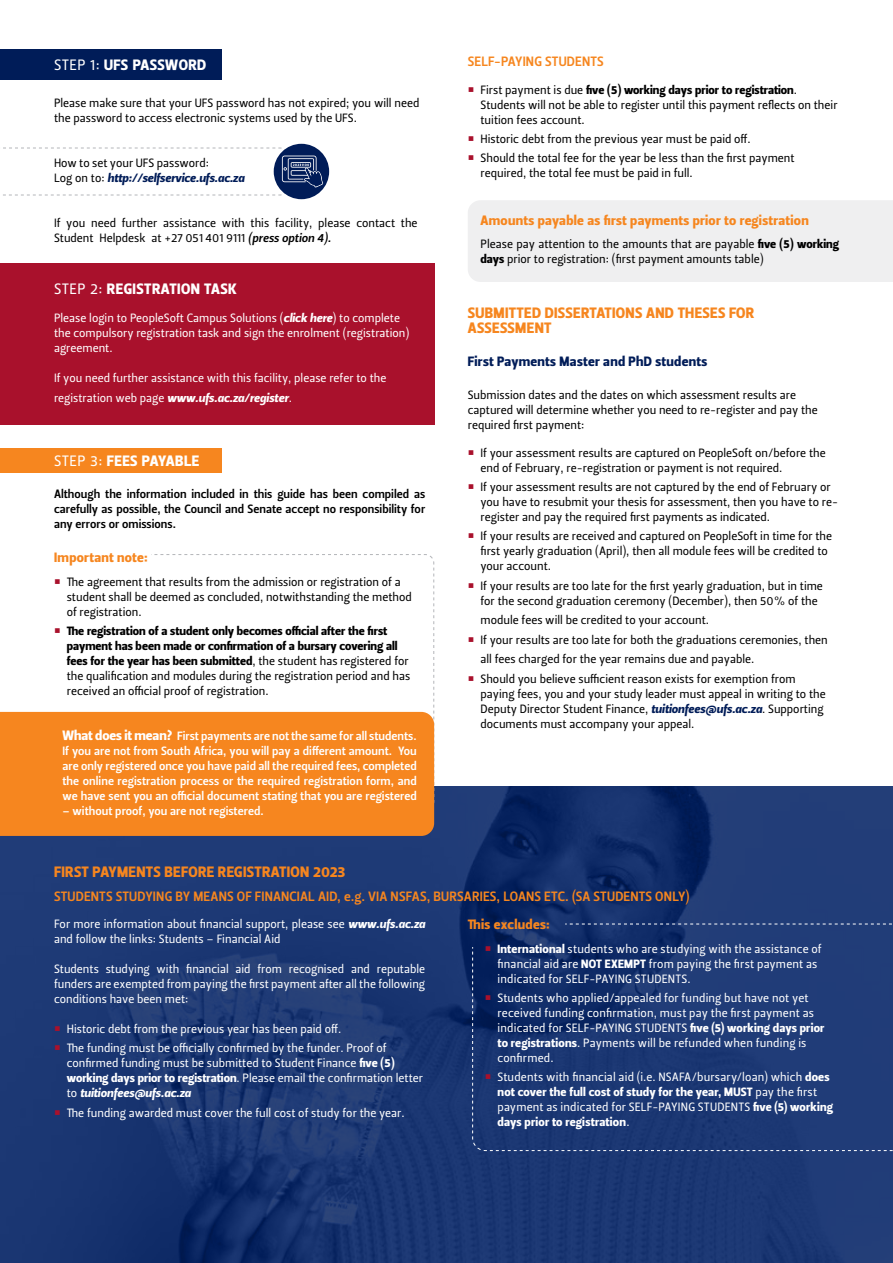
<style>
.page{position:relative;width:893px;height:1263px;background:#fff}
.page>*{position:absolute;margin:0;border:0;box-sizing:border-box;transform-origin:0 0}
.t1{font:15px/15px "Leitura Sans Grot 4";letter-spacing:.02em;color:#f6861f}
.t2{font:15px "Leitura Sans Grot 4";letter-spacing:.03em;color:#fff}
.t3{font:13.5px "Leitura Sans Grot 3";letter-spacing:.01em;color:#f6861f}
.t4{font:13.5px "Leitura Sans Grot 4";letter-spacing:.025em;color:#f6861f}
.t5{font:13.5px "Leitura Sans Grot 4";letter-spacing:.025em;color:#001c58}
.t6{font:12px/15px "Leitura Sans Grot 2";color:#000}
.t7{font:12px/15px "Leitura Sans Grot 2";color:#fff}
.t8{font:12px/15px "Leitura Sans Grot 3";color:#fff;text-align:justify}
.t9{font:12px/15px "Leitura Sans Grot 4";color:#000}
.t10{font:12px/15px "Leitura Sans Grot 3";color:#000;text-align:justify}
.t11{font:12px "Leitura Sans Grot 4";letter-spacing:.015em;color:#fff}
.t12{font:12px "Leitura Sans Italic 4";color:#fff}
.t13{font:12px "Leitura Sans Italic 4";letter-spacing:-.005em;color:#001c58}
.s1{font-family:"Leitura Sans Grot 2"}
.s2{font-family:"Leitura Sans Grot 2";color:#000}
.s3{font-family:"Leitura Sans Italic 3"}
.s4{font-family:"Leitura Sans Italic 4"}
.s5{font-family:"Leitura Sans Grot 4";font-size:13.5px}
.s6{font-family:"Leitura Sans Grot 4"}
.s7{font-family:"Leitura Sans Italic 4";color:#001c58}
</style>
<div class="page">
<img style="left:0;top:787px;width:893px;height:476px">
<div style="left:468px;top:200px;width:425px;height:82px;background:#efeff0"></div>
<svg style="left:472px;top:923px;width:421px;height:228px;background:#1b3772"></svg>
<svg style="left:0;top:554px;width:435px;height:257px"></svg>
<div style="left:0;top:449px;width:221px;height:24px;background:#f6861f"></div>
<div style="left:0;top:50px;width:221px;height:30px;background:#001c58"></div>
<div style="left:0;top:263px;width:434px;height:161px;background:#a9112c"></div>
<div style="left:0;top:712px;width:434px;height:124px;background:#f6861f"></div>
<div style="left:274px;top:144px;width:55px;height:55px;background:#001c58;border-radius:50%"></div>
<svg style="left:3px;top:147px;width:320px;height:49px"></svg>
<svg style="left:0;top:554px;width:421px;height:30px"></svg>
<svg style="left:55px;top:628px;width:5px;height:5px"></svg>
<svg style="left:55px;top:1026px;width:5px;height:5px"></svg>
<svg style="left:55px;top:1045px;width:5px;height:5px"></svg>
<svg style="left:55px;top:1110px;width:5px;height:4px"></svg>
<svg style="left:486px;top:946px;width:4px;height:5px"></svg>
<svg style="left:486px;top:995px;width:4px;height:5px"></svg>
<svg style="left:486px;top:1074px;width:4px;height:5px"></svg>
<p class="t2" style="left:54px;top:55px;width:154px"><span class="s1">STEP 1:</span> UFS PASSWORD</p>
<p class="t6" style="left:54px;top:96px;width:367px">Please make sure that your UFS password has not expired; you will need the password to access electronic systems used by the UFS.</p>
<p class="t6" style="left:54px;top:156px;width:157px">How to set your UFS password:</p>
<p class="t13" style="left:54px;top:170px;width:192px"><span class="s2">Log on to:</span> http://selfservice.ufs.ac.za</p>
<p class="t6" style="left:54px;top:216px;width:365px">If you need further assistance with this facility, please contact the<br>Student Helpdesk at +27 051 401 9111 <span class="s3">(press option 4).</span></p>
<p class="t2" style="left:54px;top:279px;width:184px"><span class="s1">STEP 2:</span> REGISTRATION TASK</p>
<p class="t7" style="left:54px;top:311px;width:357px">Please login to PeopleSoft Campus Solutions (<span class="s4">click here</span>) to complete the compulsory registration task and sign the enrolment (registration) agreement.</p>
<p class="t7" style="left:54px;top:371px;width:334px">If you need further assistance with this facility, please refer to the</p>
<p class="t12" style="left:54px;top:390px;width:239px"><span class="s1">registration web page</span> www.ufs.ac.za/register<span class="s1">.</span></p>
<p class="t2" style="left:54px;top:451px;width:147px"><span class="s1">STEP 3:</span> FEES PAYABLE</p>
<p class="t10" style="left:54px;top:486px;width:373px">Although the information included in this guide has been compiled as carefully as possible, the Council and Senate accept no responsibility for any errors or omissions.</p>
<p class="t4" style="left:54px;top:549px;width:95px">Important note:</p>
<p class="t6" style="left:67px;top:574px;width:347px">The agreement that results from the admission or registration of a student shall be deemed as concluded, notwithstanding the method of registration.</p>
<p class="t9" style="left:67px;top:624px;width:343px">The registration of a student only becomes official after the first payment has been made or confirmation of a bursary covering all fees for the year has been submitted<span class="s1">, the student has registered for</span></p>
<p class="t6" style="left:67px;top:669px;width:345px">the qualification and modules during the registration period and has received an official proof of registration.</p>
<p class="t8" style="left:63px;top:728px;width:356px"><span class="s5">What does it mean?</span> First payments are not the same for all students.<br>If you are not from South Africa, you will pay a different amount. You are only registered once you have paid all the required fees, completed the online registration process or the required registration form, and we have sent you an official document stating that you are registered</p>
<p class="t8" style="left:63px;top:803px;width:203px">– without proof, you are not registered.</p>
<p class="t1" style="left:54px;top:864px;width:293px">FIRST PAYMENTS BEFORE REGISTRATION 2023</p>
<p class="t3" style="left:468px;top:52px;width:138px">SELF-PAYING STUDENTS</p>
<p class="t9" style="left:480px;top:82px;width:318px"><span class="s1">First payment is due</span> five (5) working days prior to registration<span class="s1">.</span></p>
<p class="t6" style="left:480px;top:97px;width:359px">Students will not be able to register until this payment reflects on their tuition fees account.</p>
<p class="t6" style="left:480px;top:129px;width:316px;line-height:19.2px">Historic debt from the previous year must be paid off.<br>Should the total fee for the year be less than the first payment</p>
<p class="t6" style="left:480px;top:166px;width:214px">required, the total fee must be paid in full.</p>
<p class="t4" style="left:480px;top:211px;width:330px">Amounts payable as first payments prior to registration</p>
<p class="t6" style="left:480px;top:237px;width:360px">Please pay attention to the amounts that are payable <span class="s6">five (5) working days</span> prior to registration: (first payment amounts table)</p>
<p class="t1" style="left:468px;top:306px;width:288px">SUBMITTED DISSERTATIONS AND THESES FOR<br>ASSESSMENT</p>
<p class="t5" style="left:468px;top:352px;width:241px">First Payments Master and PhD students</p>
<p class="t6" style="left:468px;top:388px;width:351px">Submission dates and the dates on which assessment results are captured will determine whether you need to re-register and pay the required first payment:</p>
<p class="t6" style="left:480px;top:445px;width:347px">If your assessment results are captured on PeopleSoft on/before the end of February, re-registration or payment is not required.</p>
<p class="t6" style="left:480px;top:480px;width:359px">If your assessment results are not captured by the end of February or you have to resubmit your thesis for assessment, then you have to re&shy;register and pay the required first payments as indicated.</p>
<p class="t6" style="left:480px;top:529px;width:353px">If your results are received and captured on PeopleSoft in time for the first yearly graduation (April), then all module fees will be credited to your account.</p>
<p class="t6" style="left:480px;top:578px;width:344px">If your results are too late for the first yearly graduation, but in time for the second graduation ceremony (December), then 50% of the</p>
<p class="t6" style="left:480px;top:611px;width:349px;line-height:19.5px">module fees will be credited to your account.<br>If your results are too late for both the graduations ceremonies, then all fees charged for the year remains due and payable.<br>Should you believe sufficient reason exists for exemption from</p>
<p class="t6" style="left:480px;top:686px;width:347px">paying fees, you and your study leader must appeal in writing to the<br>Deputy Director Student Finance, <span class="s7">tuitionfees@ufs.ac.za</span>. Supporting documents must accompany your appeal.</p>
<p class="t3" style="left:54px;top:887px;width:637px">STUDENTS STUDYING BY MEANS OF FINANCIAL AID, e.g. VIA NSFAS, BURSARIES, LOANS ETC. (SA STUDENTS ONLY)</p>
<p class="t7" style="left:54px;top:916px;width:373px">For more information about financial support, please see <span class="s4">www.ufs.ac.za </span>and follow the links: Students – Financial Aid</p>
<p class="t7" style="left:54px;top:961px;width:373px;text-align:justify">Students studying with financial aid from recognised and reputable funders are exempted from paying the first payment after all the following conditions have been met:</p>
<p class="t7" style="left:67px;top:1019px;width:321px;line-height:19.2px">Historic debt from the previous year has been paid off.<br>The funding must be officially confirmed by the funder. Proof of</p>
<p class="t7" style="left:67px;top:1056px;width:358px">confirmed funding must be submitted to Student Finance <span class="s6">five (5) working days prior to registration</span>. Please email the confirmation letter</p>
<p class="t12" style="left:67px;top:1085px;width:126px"><span class="s1">to</span> tuitionfees@ufs.ac.za</p>
<p class="t7" style="left:67px;top:1105px;width:340px">The funding awarded must cover the full cost of study for the year.</p>
<p class="t4" style="left:468px;top:915px;width:84px">This excludes:</p>
<p class="t7" style="left:497px;top:941px;width:326px"><span class="s6">International</span> students who are studying with the assistance of financial aid are <span class="s6">NOT EXEMPT</span> from paying the first payment as indicated for SELF-PAYING STUDENTS.</p>
<p class="t7" style="left:497px;top:990px;width:328px">Students who applied/appealed for funding but have not yet received funding confirmation, must pay the first payment as indicated for SELF-PAYING STUDENTS <span class="s6">five (5) working days prior to registrations</span>. Payments will be refunded when funding is confirmed.</p>
<p class="t7" style="left:497px;top:1070px;width:334px">Students with financial aid (i.e. NSAFA/bursary/loan) which <span class="s6">does</span></p>
<p class="t11" style="left:497px;top:1084px;width:321px">not cover the full cost of study for the year, MUST <span class="s1">pay the first</span></p>
<p class="t7" style="left:497px;top:1100px;width:337px">payment as indicated for SELF-PAYING STUDENTS <span class="s6">five (5) working</span></p>
<p class="t11" style="left:497px;top:1114px;width:134px">days prior to registration<span class="s1">.</span></p>
</div>
